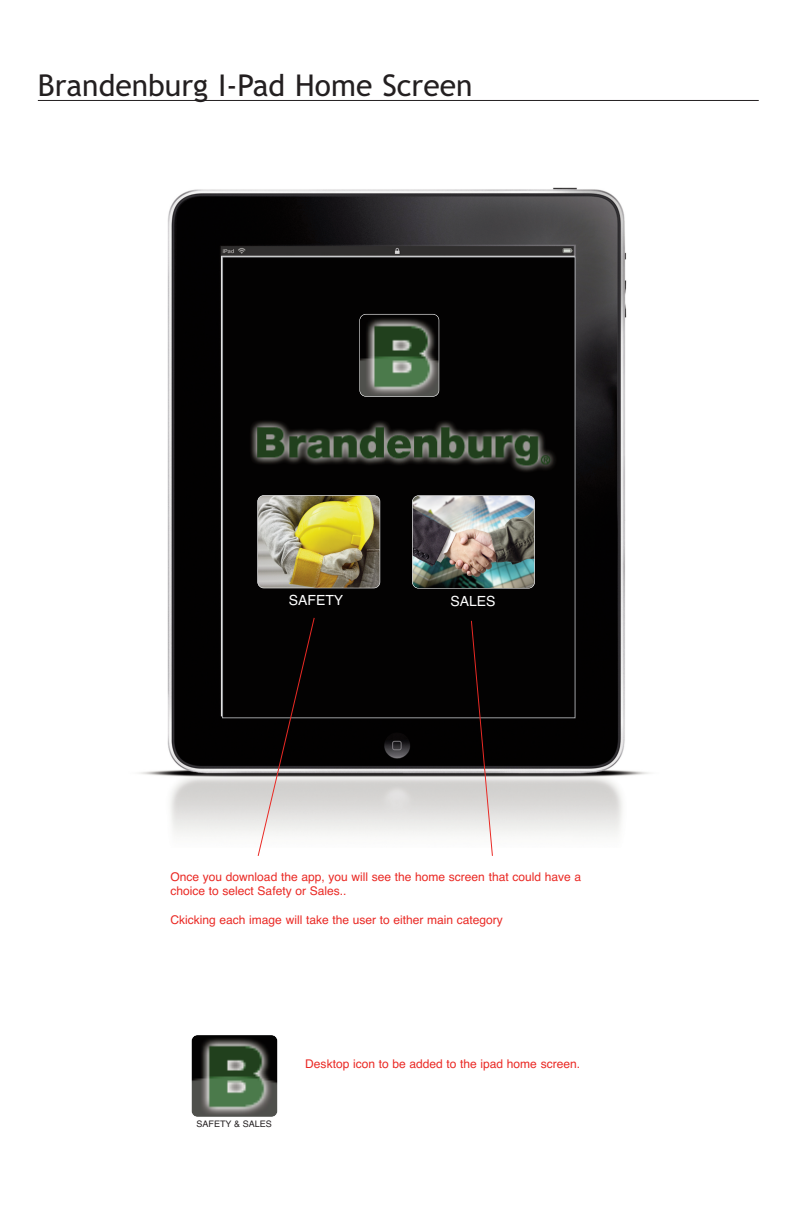
<style>
.page{position:relative;width:798px;height:1230px;background:#fff}
.page>*{position:absolute;margin:0;border:0;box-sizing:border-box;transform-origin:0 0}
.t1{font:30px "Trebuchet MS";color:#231f20}
.t2{font:14px "Helvetica";color:#fff}
.t3{font:12px/14.4px "Helvetica";color:#ea2924}
.t4{font:9px "Helvetica";color:#231f20}
</style>
<div class="page">
<hr style="left:38px;top:100px;width:720px;height:1px;background:#231f20">
<img style="left:139px;top:187px;width:510px;height:649px">
<img style="left:224px;top:259px;width:349px;height:457px">
<img style="left:258px;top:496px;width:121px;height:92px;border-radius:6px">
<div style="left:257px;top:495px;width:123px;height:93px;border:1px solid #fff;border-radius:6px"></div>
<img style="left:412px;top:496px;width:122px;height:92px;border-radius:6px">
<div style="left:412px;top:495px;width:122px;height:94px;border:1px solid #fff;border-radius:6px"></div>
<img style="left:360px;top:314px;width:78px;height:82px;border-radius:6px">
<div style="left:359px;top:314px;width:80px;height:83px;border:1px solid #fff;border-radius:6px"></div>
<img style="left:191px;top:1035px;width:86px;height:82px;border-radius:6px">
<div style="left:191px;top:1034px;width:87px;height:83px;border:1px solid #fff;border-radius:6px"></div>
<svg style="left:257px;top:617px;width:58px;height:239px;background:#575352"></svg>
<svg style="left:470px;top:620px;width:23px;height:236px;background:#5c5252"></svg>
<h1 class="t1" style="left:38px;top:68px;width:436px">Brandenburg I-Pad Home Screen</h1>
<p class="t2" style="left:288px;top:592px;width:56px">SAFETY</p>
<p class="t2" style="left:450px;top:592px;width:47px">SALES</p>
<p class="t3" style="left:170px;top:869px;width:412px">Once you download the app, you will see the home screen that could have a choice to select Safety or Sales..</p>
<p class="t3" style="left:170px;top:913px;width:334px">Ckicking each image will take the user to either main category</p>
<p class="t4" style="left:196px;top:1118px;width:77px">SAFETY &amp; SALES</p>
<p class="t3" style="left:305px;top:1056px;width:276px">Desktop icon to be added to the ipad home screen.</p>
</div>
